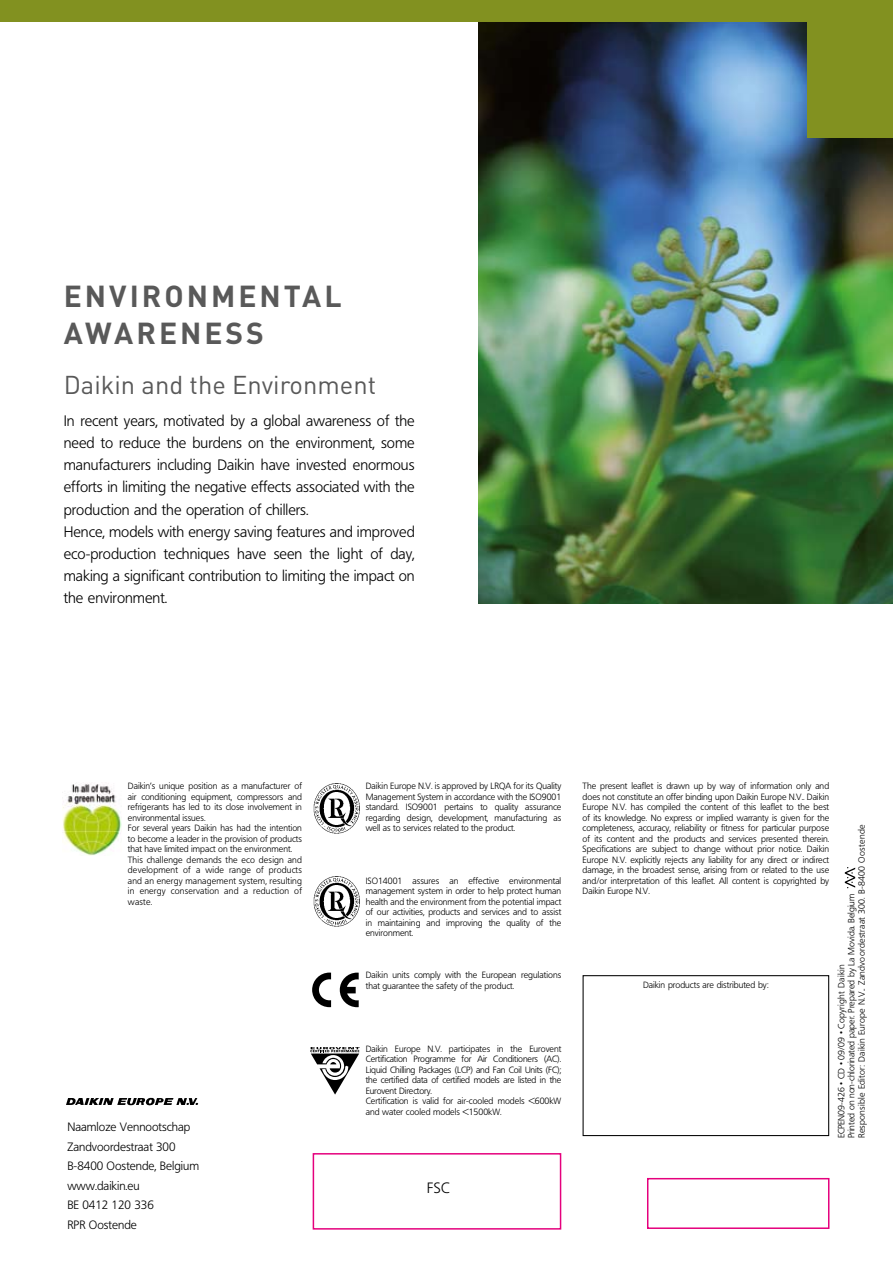
<style>
.page{position:relative;width:893px;height:1263px;background:#fff}
.page>*{position:absolute;margin:0;border:0;box-sizing:border-box;transform-origin:0 0}
.t1{font:700 30px/37.3px "DIN";letter-spacing:.1em;color:#595959}
.t2{font:25.5px "DIN";color:#595959}
.t3{font:300 15px/22px "Frutiger BSK45";color:#000}
.t4{font:300 15px "Frutiger";color:#000}
.t5{font:300 12px/19.5px "Frutiger BSK45";color:#000}
.t6{font:300 9px/10.5px "Frutiger BSK45";color:#000;text-align:justify}
.t7{font:300 9px/10.2px "Frutiger BSK45";letter-spacing:.03em;color:#000}
</style>
<div class="page">
<svg style="left:66px;top:1098px;width:132px;height:7px"></svg>
<img style="left:63px;top:784px;width:58px;height:71px">
<img style="left:478px;top:21px;width:415px;height:583px">
<div style="left:583px;top:975px;width:246px;height:161px;border:1px solid #000"></div>
<svg style="left:845px;top:867px;width:10px;height:21px"></svg>
<img style="left:313px;top:783px;width:47px;height:50px">
<svg style="left:312px;top:972px;width:19px;height:35px"></svg>
<svg style="left:340px;top:973px;width:19px;height:34px"></svg>
<img style="left:313px;top:876px;width:47px;height:50px">
<svg style="left:310px;top:1047px;width:50px;height:47px"></svg>
<div style="left:647px;top:1178px;width:182px;height:51px;border:2px solid #e5007d"></div>
<div style="left:313px;top:1153px;width:248px;height:76px;border:2px solid #e5007d"></div>
<div style="left:0;top:0;width:893px;height:21px;background:#829120"></div>
<div style="left:807px;top:0;width:86px;height:137px;background:#829120"></div>
<h1 class="t1" style="left:64px;top:276px;width:86px">ENVIRON</h1>
<h1 class="t1" style="left:64px;top:276px;width:276px;text-indent:147px">MENTAL<br>AWARENESS</h1>
<h2 class="t2" style="left:64px;top:370px;width:314px">Daikin and the Environment</h2>
<p class="t3" style="left:64px;top:410px;width:352px">In recent years, motivated by a global awareness of the need to reduce the burdens on the environment, some manufacturers including Daikin have invested enormous efforts in limiting the negative effects associated with the production and the operation of chillers.<br>Hence, models with energy saving features and improved eco-production techniques have seen the light of day, making a significant contribution to limiting the impact on the environment.</p>
<p class="t6" style="left:128px;top:781px;width:176px;text-align:left">Daikin’s unique position as a manufacturer of air conditioning equipment, compressors and refrigerants has led to its close involvement in environmental issues.<br>For several years Daikin has had the intention to become a leader in the provision of products that have limited impact on the environment.<br>This challenge demands the eco design and development of a wide range of products and an energy management system, resulting in energy conservation and a reduction of waste.</p>
<h3 class="t5" style="left:67px;top:1117px;width:133px">Naamloze Vennootschap<br>Zandvoordestraat 300<br>B-8400 Oostende, Belgium www.daikin.eu<br>BE 0412 120 336<br>RPR Oostende</h3>
<p class="t6" style="left:366px;top:781px;width:197px">Daikin Europe N.V. is approved by LRQA for its Quality Management System in accordance with the ISO9001 standard. ISO9001 pertains to quality assurance regarding design, development, manufacturing as well as to services related to the product.</p>
<p class="t6" style="left:366px;top:875px;width:197px">ISO14001 assures an effective environmental management system in order to help protect human health and the environment from the potential impact of our activities, products and services and to assist in maintaining and improving the quality of the environment.</p>
<p class="t6" style="left:366px;top:970px;width:197px">Daikin units comply with the European regulations that guarantee the safety of the product.</p>
<p class="t6" style="left:366px;top:1043px;width:197px;text-align:left">Daikin Europe N.V. participates in the Eurovent Certification Programme for Air Conditioners (AC).<br>Liquid Chilling Packages (LCP) and Fan Coil Units (FC); the certified data of certified models are listed in the Eurovent Directory.<br>Certification is valid for air-cooled models &lt;600kW and water cooled models &lt;1500kW.</p>
<h3 class="t4" style="left:427px;top:1179px;width:26px">FSC</h3>
<p class="t6" style="left:583px;top:781px;width:248px">The present leaflet is drawn up by way of information only and does not constitute an offer binding upon Daikin Europe N.V.. Daikin Europe N.V. has compiled the content of this leaflet to the best of its knowledge. No express or implied warranty is given for the completeness, accuracy, reliability or fitness for particular purpose of its content and the products and services presented therein.<br>Specifications are subject to change without prior notice. Daikin Europe N.V. explicitly rejects any liability for any direct or indirect damage, in the broadest sense, arising from or related to the use and/or interpretation of this leaflet. All content is copyrighted by Daikin Europe N.V.</p>
<p class="t6" style="left:643px;top:980px;width:127px">Daikin products are distributed by:</p>
<p class="t7" style="left:836px;top:1138px;width:315px;rotate:-90deg">ECPEN09-426 • CD • 09/09 • Copyright Daikin<br>Printed on non-chlorinated paper. Prepared by La Movida. Belgium<br>Responsible Editor: Daikin Europe N.V.. Zandvoordestraat 300. B-8400 Oostende</p>
</div>
